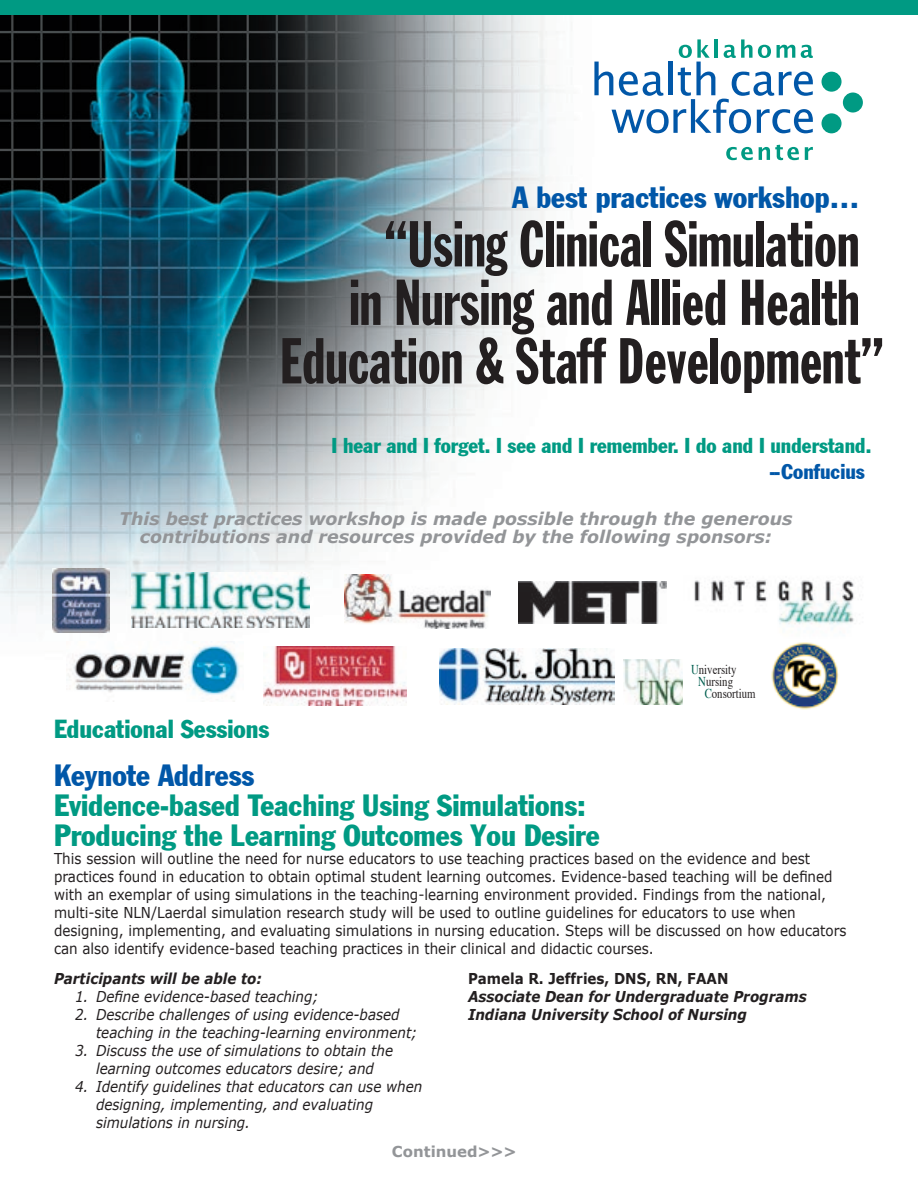
<style>
.page{position:relative;width:918px;height:1188px;background:#fff}
.page>*{position:absolute;margin:0;border:0;box-sizing:border-box;transform-origin:0 0}
.t1{font:extra-condensed 63px "Franklin Gothic Extra Condensed S Si";color:#231f20}
.t2{font:30px/30px "Franklin Gothic Condensed S Si Condensed";color:#009a83}
.t3{font:30px "Franklin Gothic Condensed S Si Condensed";color:#0157a8}
.t4{font:25.5px "Franklin Gothic Condensed S Si Condensed";color:#009a83}
.t5{font:21px "Franklin Gothic Condensed S Si Condensed";color:#009a83}
.t6{font:21px "Franklin Gothic Condensed S Si Condensed";color:#0157a8}
.t7{font:italic 700 17.4px/18px "Verdana";color:#939598;text-align:center}
.t8{font:15px/18px "Verdana";color:#231f20;scale:.9 1}
.t9{font:italic 15px/18px "Verdana";color:#231f20;scale:.9 1}
.t10{font:italic 700 15px/18px "Verdana";color:#231f20;scale:.9 1}
.t11{font:700 15px "Verdana";color:#231f20;scale:.9 1}
.t12{font:700 15px "Verdana";color:#939598}
.t13{font:13.5px "Times";color:#231f20;scale:.8 1}
.s1{color:#005f4f}
</style>
<div class="page">
<img style="left:0;top:14px;width:686px;height:691px">
<img style="left:683px;top:541px;width:171px;height:120px">
<div style="left:822px;top:72px;width:20px;height:20px;background:#009a83;border-radius:50%"></div>
<div style="left:843px;top:93px;width:20px;height:20px;background:#009a83;border-radius:50%"></div>
<div style="left:822px;top:113px;width:20px;height:20px;background:#009a83;border-radius:50%"></div>
<svg style="left:726px;top:147px;width:27px;height:13px"></svg>
<svg style="left:759px;top:145px;width:40px;height:15px"></svg>
<svg style="left:805px;top:147px;width:8px;height:13px"></svg>
<svg style="left:594px;top:39px;width:219px;height:94px"></svg>
<img style="left:52px;top:569px;width:58px;height:64px">
<img style="left:132px;top:573px;width:177px;height:54px">
<img style="left:344px;top:575px;width:146px;height:53px">
<img style="left:518px;top:582px;width:149px;height:42px">
<img style="left:67px;top:642px;width:176px;height:60px">
<img style="left:264px;top:647px;width:142px;height:59px">
<img style="left:440px;top:649px;width:175px;height:56px">
<img style="left:769px;top:640px;width:71px;height:70px">
<img style="left:623px;top:659px;width:60px;height:45px">
<div style="left:0;top:0;width:918px;height:14px;background:#009a83"></div>
<h2 class="t3" style="left:512px;top:179px;width:349px">A best practices workshop…</h2>
<h1 class="t1" style="left:384px;top:210px;width:477px">“Using Clinical Simulation</h1>
<h1 class="t1" style="left:349px;top:269px;width:512px">in Nursing and Allied Health</h1>
<h1 class="t1" style="left:280px;top:327px;width:606px">Education &amp; Staff Development”</h1>
<h3 class="t5" style="left:332px;top:433px;width:541px">I hear and I forget. I see and I remember. I do and I understand.</h3>
<h3 class="t6" style="left:770px;top:458px;width:97px">--Confucius</h3>
<p class="t7" style="left:119px;top:509px;width:675px">This best practices workshop is made possible through the generous contributions and resources provided by the following sponsors:</p>
<p class="t13" style="left:691px;top:661px;width:58px"><span class="s1">U</span>niversity</p>
<p class="t13" style="left:698px;top:673px;width:45px"><span class="s1">N</span>ursing</p>
<p class="t13" style="left:705px;top:685px;width:65px"><span class="s1">C</span>onsortium</p>
<h3 class="t4" style="left:54px;top:713px;width:217px">Educational Sessions</h3>
<h2 class="t3" style="left:54px;top:757px;width:202px">Keynote Address</h2>
<h2 class="t2" style="left:54px;top:790px;width:547px">Evidence-based Teaching Using Simulations:<br>Producing the Learning Outcomes You Desire</h2>
<p class="t8" style="left:54px;top:849px;width:882px">This session will outline the need for nurse educators to use teaching practices based on the evidence and best practices found in education to obtain optimal student learning outcomes. Evidence-based teaching will be defined with an exemplar of using simulations in the teaching-learning environment provided. Findings from the national, multi-site NLN/Laerdal simulation research study will be used to outline guidelines for educators to use when designing, implementing, and evaluating simulations in nursing education. Steps will be discussed on how educators can also identify evidence-based teaching practices in their clinical and didactic courses.</p>
<p class="t10" style="left:54px;top:969px;width:233px">Participants will be able to:</p>
<p class="t9" style="left:75px;top:987px;width:272px">1. Define evidence-based teaching;</p>
<p class="t9" style="left:96px;top:1005px;width:359px;text-indent:-21px">2. Describe challenges of using evidence-based teaching in the teaching-learning environment;</p>
<p class="t9" style="left:75px;top:1041px;width:355px;text-align:center">3. Discuss the use of simulations to obtain the learning outcomes educators desire; and</p>
<p class="t9" style="left:96px;top:1077px;width:364px;text-indent:-21px">4. Identify guidelines that educators can use when designing, implementing, and evaluating simulations in nursing.</p>
<p class="t11" style="left:468px;top:969px;width:291px">Pamela R. Jeffries, DNS, RN, FAAN</p>
<p class="t10" style="left:468px;top:987px;width:378px">Associate Dean for Undergraduate Programs<br>Indiana University School of Nursing</p>
<p class="t12" style="left:392px;top:1142px;width:126px">Continued&gt;&gt;&gt;</p>
</div>
